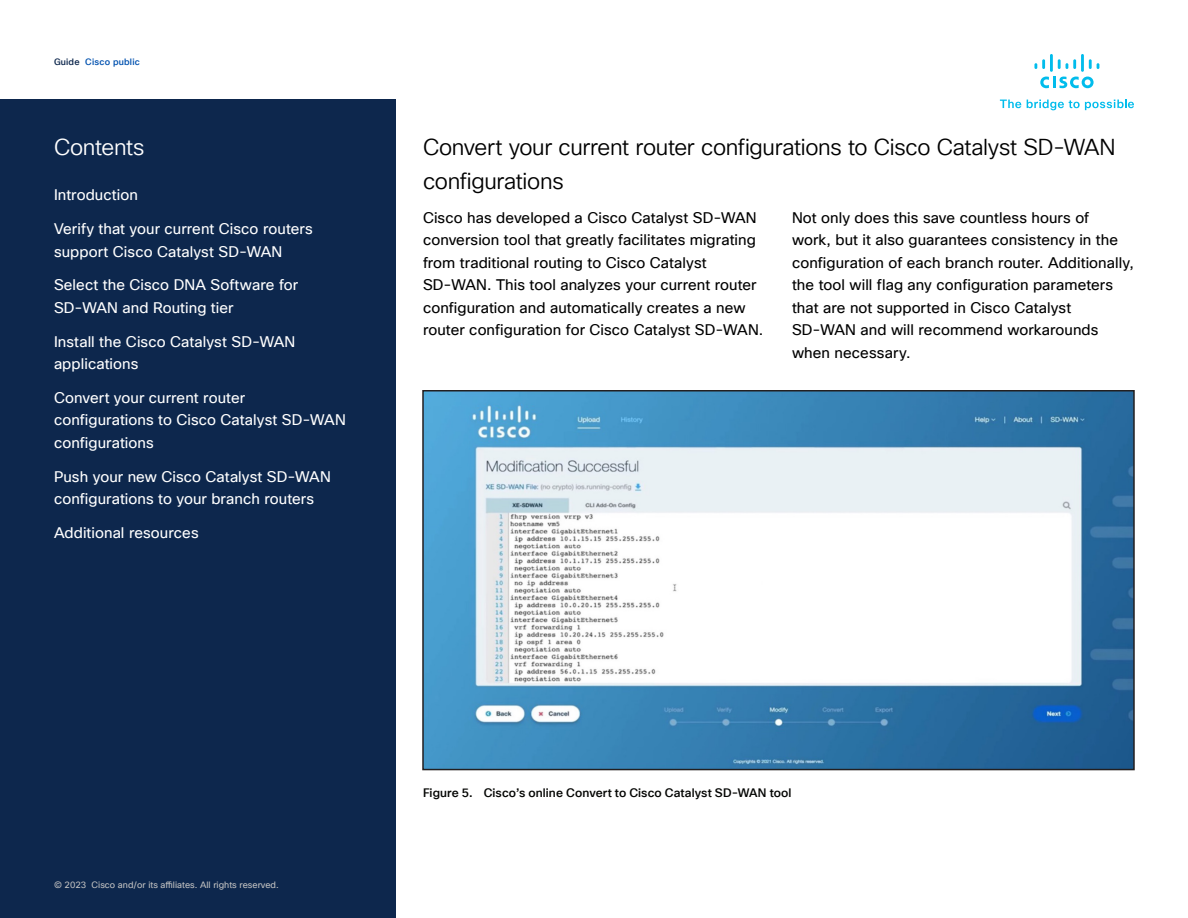
<style>
.page{position:relative;width:1188px;height:918px;background:#fff}
.page>*{position:absolute;margin:0;border:0;box-sizing:border-box;transform-origin:0 0}
.Body_Title_Black{font:22.5px/33.8px "Cisco Sans TT Light";letter-spacing:-.015em;color:#000}
.t1{font:22.5px "Cisco Sans TT Light";letter-spacing:-.02em;color:#fff}
.Body{font:15px/22.5px "Cisco Sans TT";letter-spacing:.005em;color:#000}
.t2{font:15px/22.5px "Cisco Sans TT";letter-spacing:.005em;color:#fff}
.Figure_caption{font:500 12px "Cisco Sans TT";letter-spacing:.005em;color:#040503}
.t3{font:9px "Cisco Sans TT";color:#c1c1c1}
.t4{font:500 9px "Cisco Sans TT";letter-spacing:.02em;color:#0051af}
.s1{color:#0d274d}
</style>
<div class="page">
<svg style="left:1000px;top:100px;width:21px;height:8px"></svg>
<svg style="left:1027px;top:100px;width:107px;height:10px"></svg>
<svg style="left:1040px;top:77px;width:54px;height:11px"></svg>
<svg style="left:1089px;top:59px;width:10px;height:10px"></svg>
<hr style="left:1081px;top:54px;width:3px;height:18px;background:#01bcec">
<svg style="left:1058px;top:59px;width:18px;height:10px"></svg>
<hr style="left:1050px;top:54px;width:3px;height:18px;background:#01bcec">
<svg style="left:1034px;top:59px;width:11px;height:10px"></svg>
<div style="left:0;top:99px;width:396px;height:819px;background:#0d274d"></div>
<img style="left:425px;top:393px;width:707px;height:374px">
<div style="left:422px;top:390px;width:713px;height:380px;border:2px solid #231f20"></div>
<p class="t4" style="left:54px;top:56px;width:87px"><span class="s1">Guide</span> Cisco public</p>
<h1 class="t1" style="left:54px;top:133px;width:92px">Contents</h1>
<p class="t2" style="left:54px;top:184px;width:85px">Introduction</p>
<p class="t2" style="left:54px;top:218px;width:260px">Verify that your current Cisco routers support Cisco Catalyst SD-WAN</p>
<p class="t2" style="left:54px;top:274px;width:246px">Select the Cisco DNA Software for<br>SD-WAN and Routing tier</p>
<p class="t2" style="left:54px;top:330px;width:243px">Install the Cisco Catalyst SD-WAN applications</p>
<p class="t2" style="left:54px;top:387px;width:293px">Convert your current router configurations to Cisco Catalyst SD-WAN configurations</p>
<p class="t2" style="left:54px;top:465px;width:278px">Push your new Cisco Catalyst SD-WAN configurations to your branch routers</p>
<p class="t2" style="left:54px;top:522px;width:146px">Additional resources</p>
<p class="Body_Title_Black" style="left:423px;top:131px;width:694px">Convert your current router configurations to Cisco Catalyst SD-WAN configurations</p>
<p class="Body" style="left:423px;top:207px;width:342px">Cisco has developed a Cisco Catalyst SD-WAN conversion tool that greatly facilitates migrating from traditional routing to Cisco Catalyst SD-WAN. This tool analyzes your current router configuration and automatically creates a new router configuration for Cisco Catalyst SD-WAN.</p>
<p class="Body" style="left:792px;top:207px;width:343px">Not only does this save countless hours of<br>work, but it also guarantees consistency in the configuration of each branch router. Additionally, the tool will flag any configuration parameters that are not supported in Cisco Catalyst SD-WAN and will recommend workarounds when necessary.</p>
<p class="t3" style="left:54px;top:879px;width:226px">© 2023 Cisco and/or its affiliates. All rights reserved.</p>
<p class="Figure_caption" style="left:423px;top:784px;width:370px">Figure 5. Cisco’s online Convert to Cisco Catalyst SD-WAN tool</p>
</div>
